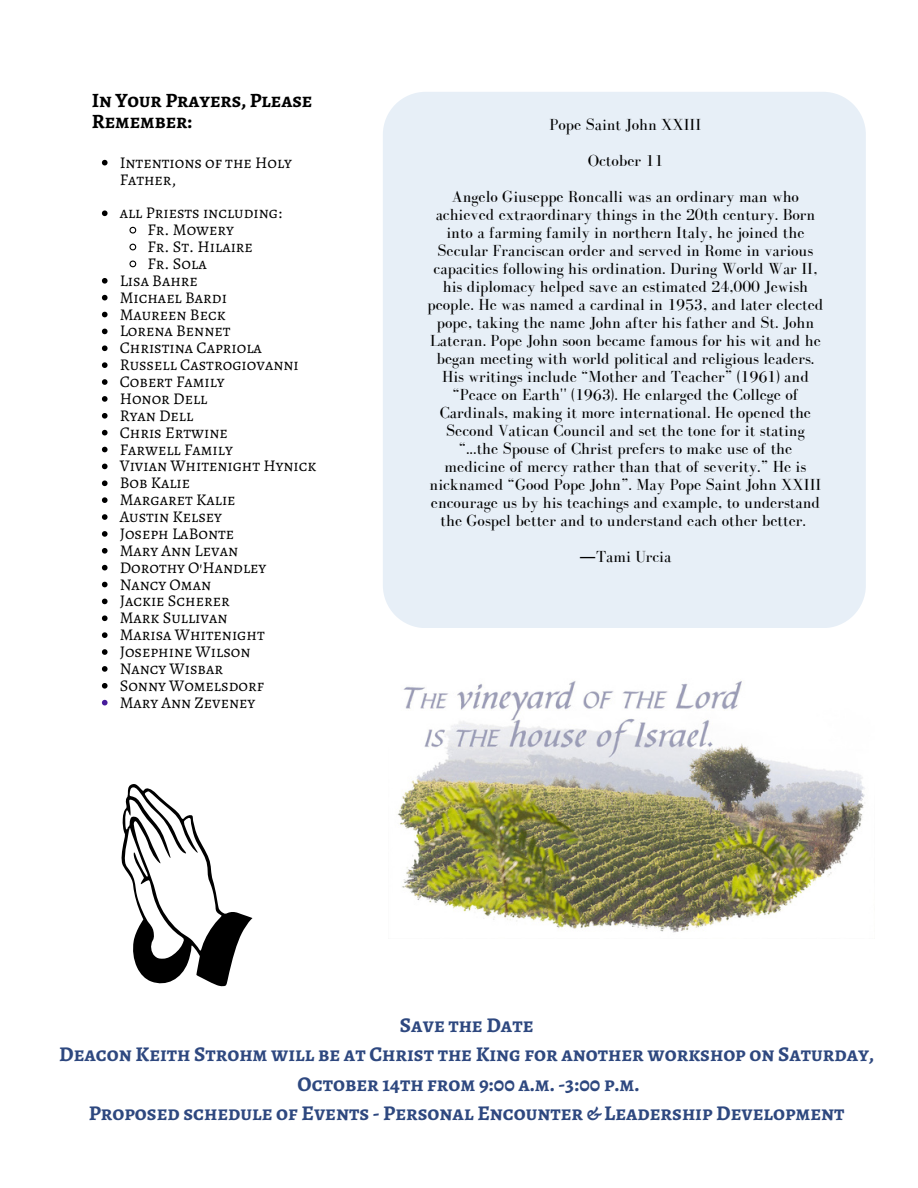
<style>
.page{position:relative;width:918px;height:1188px;background:#fff}
.page>*{position:absolute;margin:0;border:0;box-sizing:border-box;transform-origin:0 0}
.t1{font:700 21px "Alegreya SC";color:#2e487f}
.t2{font:700 20.4px/21.3px "Alegreya SC";color:#000}
.t3{font:16.5px/18px "Bodoni FLF";color:#000;text-align:center}
.t4{font:16.35px/16.8px "Alegreya SC";color:#000}
.s1{font-family:"Noto Sans"}
</style>
<div class="page">
<svg style="left:102px;top:160px;width:6px;height:5px"></svg>
<svg style="left:102px;top:210px;width:6px;height:6px"></svg>
<svg style="left:129px;top:226px;width:8px;height:8px"></svg>
<svg style="left:129px;top:243px;width:8px;height:8px"></svg>
<svg style="left:129px;top:260px;width:8px;height:8px"></svg>
<svg style="left:102px;top:278px;width:6px;height:6px"></svg>
<svg style="left:102px;top:295px;width:6px;height:5px"></svg>
<svg style="left:102px;top:312px;width:6px;height:5px"></svg>
<svg style="left:102px;top:329px;width:6px;height:5px"></svg>
<svg style="left:102px;top:345px;width:6px;height:6px"></svg>
<svg style="left:102px;top:362px;width:6px;height:6px"></svg>
<svg style="left:102px;top:379px;width:6px;height:6px"></svg>
<svg style="left:102px;top:396px;width:6px;height:6px"></svg>
<svg style="left:102px;top:413px;width:6px;height:6px"></svg>
<svg style="left:102px;top:430px;width:6px;height:5px"></svg>
<svg style="left:102px;top:447px;width:6px;height:5px"></svg>
<svg style="left:102px;top:464px;width:6px;height:5px"></svg>
<svg style="left:102px;top:480px;width:6px;height:6px"></svg>
<svg style="left:102px;top:497px;width:6px;height:6px"></svg>
<svg style="left:102px;top:514px;width:6px;height:6px"></svg>
<svg style="left:102px;top:531px;width:6px;height:6px"></svg>
<svg style="left:102px;top:548px;width:6px;height:6px"></svg>
<svg style="left:102px;top:565px;width:6px;height:5px"></svg>
<svg style="left:102px;top:582px;width:6px;height:5px"></svg>
<svg style="left:102px;top:599px;width:6px;height:5px"></svg>
<svg style="left:102px;top:615px;width:6px;height:6px"></svg>
<svg style="left:102px;top:632px;width:6px;height:6px"></svg>
<svg style="left:102px;top:649px;width:6px;height:6px"></svg>
<svg style="left:102px;top:666px;width:6px;height:6px"></svg>
<svg style="left:102px;top:683px;width:6px;height:6px"></svg>
<svg style="left:102px;top:700px;width:6px;height:5px"></svg>
<svg style="left:121px;top:784px;width:131px;height:203px"></svg>
<div style="left:383px;top:92px;width:483px;height:536px;background:#e7eff7"></div>
<img style="left:397px;top:681px;width:468px;height:252px">
<p class="t2" style="left:92px;top:89px;width:222px">In Your Prayers, Please<br>Remember:</p>
<p class="t4" style="left:120px;top:154px;width:174px">Intentions of the Holy<br>Father,</p>
<p class="t4" style="left:120px;top:204px;width:164px">all Priests including:</p>
<p class="t4" style="left:148px;top:221px;width:88px">Fr. Mowery</p>
<p class="t4" style="left:148px;top:238px;width:107px">Fr. St. Hilaire</p>
<p class="t4" style="left:148px;top:255px;width:61px">Fr. Sola</p>
<p class="t4" style="left:120px;top:272px;width:80px">Lisa Bahre</p>
<p class="t4" style="left:120px;top:289px;width:109px">Michael Bardi</p>
<p class="t4" style="left:120px;top:306px;width:108px">Maureen Beck</p>
<p class="t4" style="left:120px;top:323px;width:112px">Lorena Bennet</p>
<p class="t4" style="left:120px;top:339px;width:144px">Christina Capriola</p>
<p class="t4" style="left:120px;top:356px;width:181px">Russell Castrogiovanni</p>
<p class="t4" style="left:120px;top:373px;width:107px">Cobert Family</p>
<p class="t4" style="left:120px;top:390px;width:89px">Honor Dell</p>
<p class="t4" style="left:120px;top:407px;width:75px">Ryan Dell</p>
<p class="t4" style="left:120px;top:424px;width:110px">Chris Ertwine</p>
<p class="t4" style="left:120px;top:441px;width:115px">Farwell Family</p>
<p class="t4" style="left:120px;top:458px;width:198px">Vivian Whitenight Hynick</p>
<p class="t4" style="left:120px;top:474px;width:72px">Bob Kalie</p>
<p class="t4" style="left:120px;top:491px;width:117px">Margaret Kalie</p>
<p class="t4" style="left:120px;top:508px;width:104px">Austin Kelsey</p>
<p class="t4" style="left:120px;top:525px;width:116px">Joseph LaBonte</p>
<p class="t4" style="left:120px;top:542px;width:120px">Mary Ann Levan</p>
<p class="t4" style="left:120px;top:559px;width:148px">Dorothy O'Handley</p>
<p class="t4" style="left:120px;top:576px;width:93px">Nancy Oman</p>
<p class="t4" style="left:120px;top:593px;width:111px">Jackie Scherer</p>
<p class="t4" style="left:120px;top:609px;width:109px">Mark Sullivan</p>
<p class="t4" style="left:120px;top:626px;width:147px">Marisa Whitenight</p>
<p class="t4" style="left:120px;top:643px;width:132px">Josephine Wilson</p>
<p class="t4" style="left:120px;top:660px;width:105px">Nancy Wisbar</p>
<p class="t4" style="left:120px;top:677px;width:146px">Sonny Womelsdorf</p>
<p class="t4" style="left:120px;top:694px;width:137px">Mary Ann Zeveney</p>
<p class="t3" style="left:550px;top:115px;width:153px">Pope Saint John XXIII</p>
<p class="t3" style="left:588px;top:151px;width:77px">October 11</p>
<p class="t3" style="left:428px;top:187px;width:397px">Angelo Giuseppe Roncalli was an ordinary man who achieved extraordinary things in the 20th century. Born into a farming family in northern Italy, he joined the Secular Franciscan order and served in Rome in various capacities following his ordination. During World War II, his diplomacy helped save an estimated 24,000 Jewish people. He was named a cardinal in 1953, and later elected pope, taking the name John after his father and St. John Lateran. Pope John soon became famous for his wit and he began meeting with world political and religious leaders.<br>His writings include “Mother and Teacher” (1961) and “Peace on Earth'' (1963). He enlarged the College of Cardinals, making it more international. He opened the Second Vatican Council and set the tone for it stating “...the Spouse of Christ prefers to make use of the medicine of mercy rather than that of severity.” He is nicknamed “Good Pope John”. May Pope Saint John XXIII encourage us by his teachings and example, to understand the Gospel better and to understand each other better.</p>
<p class="t3" style="left:580px;top:547px;width:93px"><span class="s1">―</span>Tami Urcia</p>
<p class="t1" style="left:400px;top:1011px;width:135px">Save the Date</p>
<p class="t1" style="left:59px;top:1040px;width:816px">Deacon Keith Strohm will be at Christ the King for another workshop on Saturday,</p>
<p class="t1" style="left:298px;top:1069px;width:343px">October 14th from 9:00 a.m. -3:00 p.m.</p>
<p class="t1" style="left:89px;top:1098px;width:757px">Proposed schedule of Events - Personal Encounter &amp; Leadership Development</p>
</div>
